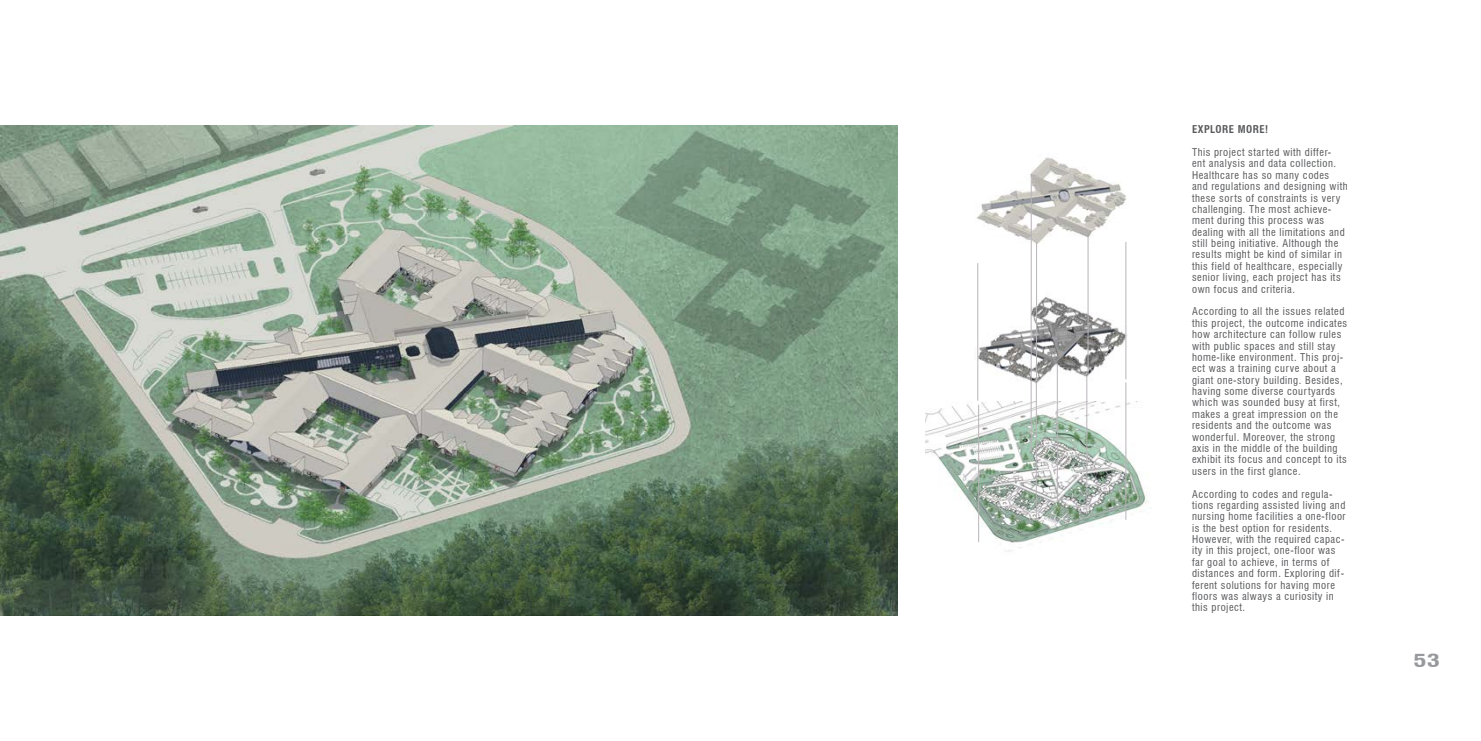
<style>
.page{position:relative;width:1481px;height:741px;background:#fff}
.page>*{position:absolute;margin:0;border:0;box-sizing:border-box;transform-origin:0 0}
.t1{font:700 condensed 17.5px "Swiss 721 BT";color:#97999c;scale:1.5 1}
.t2{font:condensed 10.5px/11.4px "Swiss 721 BT";letter-spacing:.05em;color:#58595b}
.t3{font:700 condensed 10.5px "Swiss 721 BT";letter-spacing:.05em;color:#58595b}
</style>
<div class="page">
<img style="left:926px;top:401px;width:223px;height:151px">
<img style="left:0;top:125px;width:898px;height:490px">
<img style="left:976px;top:157px;width:151px;height:92px">
<img style="left:978px;top:263px;width:149px;height:130px">
<hr style="left:978px;top:404px;width:1px;height:138px;background:#b9b4b9">
<hr style="left:1036px;top:382px;width:1px;height:138px;background:#b9b4b9">
<hr style="left:1086px;top:376px;width:1px;height:137px;background:#b9b4b9">
<hr style="left:1125px;top:382px;width:1px;height:137px;background:#b9b4b9">
<hr style="left:1057px;top:363px;width:1px;height:138px;background:#b9b4b9">
<hr style="left:1031px;top:315px;width:1px;height:137px;background:#b9b4b9">
<hr style="left:1031px;top:176px;width:1px;height:137px;background:#b9b4b9">
<hr style="left:1036px;top:243px;width:1px;height:137px;background:#b9b4b9">
<hr style="left:1088px;top:236px;width:1px;height:137px;background:#b9b4b9">
<hr style="left:1125px;top:242px;width:1px;height:137px;background:#b9b4b9">
<hr style="left:977px;top:263px;width:1px;height:137px;background:#b9b4b9">
<p class="t3" style="left:1192px;top:123px;width:78px">EXPLORE MORE!</p>
<p class="t2" style="left:1192px;top:146px;width:157px">This project started with differ-<br>ent analysis and data collection.<br>Healthcare has so many codes<br>and regulations and designing with these sorts of constraints is very challenging. The most achieve&shy;ment during this process was dealing with all the limitations and still being initiative. Although the results might be kind of similar in this field of healthcare, especially senior living, each project has its own focus and criteria.</p>
<p class="t2" style="left:1192px;top:306px;width:157px">According to all the issues related this project, the outcome indicates how architecture can follow rules with public spaces and still stay home-like environment. This proj&shy;ect was a training curve about a giant one-story building. Besides, having some diverse courtyards which was sounded busy at first, makes a great impression on the residents and the outcome was wonderful. Moreover, the strong axis in the middle of the building exhibit its focus and concept to its users in the first glance.</p>
<p class="t2" style="left:1192px;top:488px;width:155px">According to codes and regula&shy;tions regarding assisted living and nursing home facilities a one-floor is the best option for residents.<br>However, with the required capac&shy;ity in this project, one-floor was far goal to achieve, in terms of distances and form. Exploring dif&shy;ferent solutions for having more floors was always a curiosity in this project.</p>
<h1 class="t1" style="left:1413px;top:649px;width:19px">53</h1>
</div>
